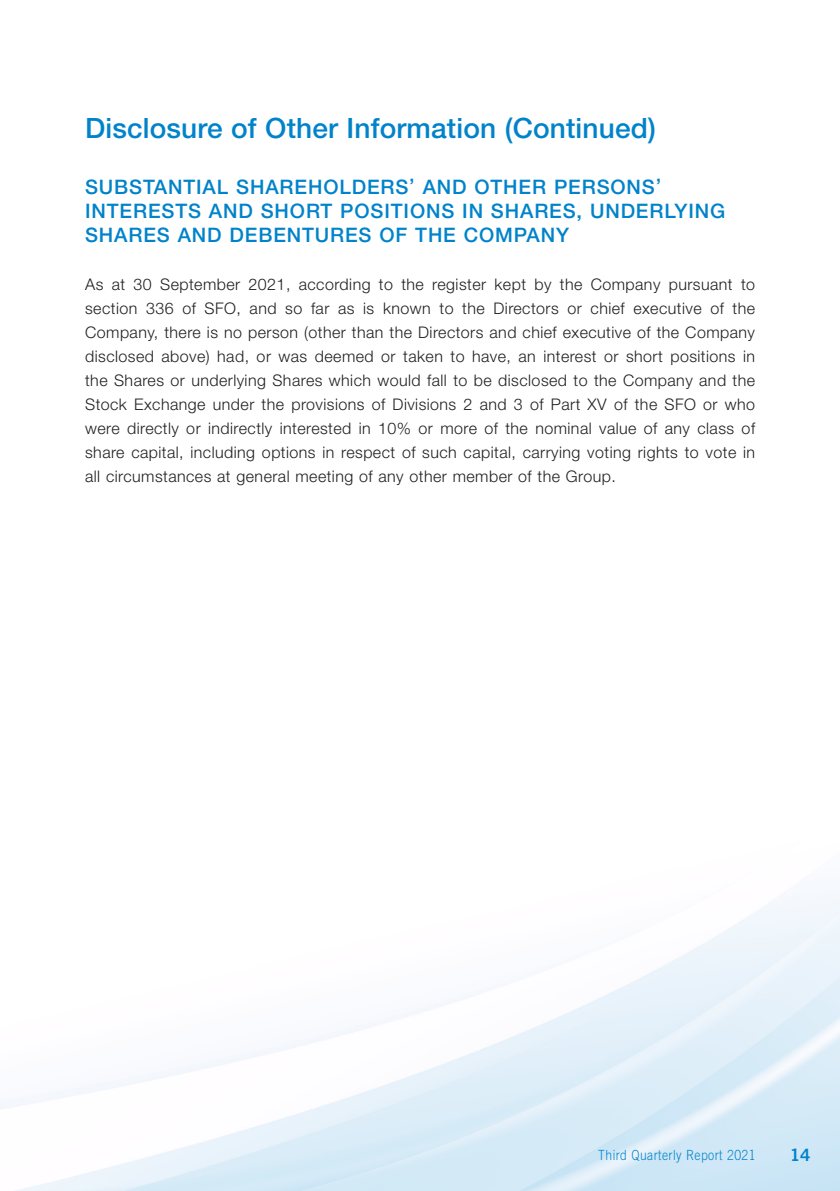
<style>
.page{position:relative;width:840px;height:1191px;background:#fff}
.page>*{position:absolute;margin:0;border:0;box-sizing:border-box;transform-origin:0 0}
.t1{font:500 28px "Helvetica Neue LT Std";letter-spacing:.005em;color:#0083ca}
.t2{font:500 20px/24px "Helvetica Neue LT Std";letter-spacing:.045em;color:#0083ca}
.t3{font:17px "Trade Gothic LT Std Bd 2";color:#0083ca}
.t4{font:300 16px/24px "Helvetica Neue LT Std";letter-spacing:.03em;color:#231f20;text-align:justify}
.t5{font:300 14px "Trade Gothic LT Std";letter-spacing:.035em;color:#0083ca;scale:.87 1}
</style>
<div class="page">
<h1 class="t1" style="left:85px;top:112px;width:572px">Disclosure of Other Information (Continued)</h1>
<p class="t2" style="left:85px;top:174px;width:641px">SUBSTANTIAL SHAREHOLDERS’ AND OTHER PERSONS’<br>INTERESTS AND SHORT POSITIONS IN SHARES, UNDERLYING<br>SHARES AND DEBENTURES OF THE COMPANY</p>
<p class="t4" style="left:85px;top:271px;width:671px">As at 30 September 2021, according to the register kept by the Company pursuant to section 336 of SFO, and so far as is known to the Directors or chief executive of the Company, there is no person (other than the Directors and chief executive of the Company disclosed above) had, or was deemed or taken to have, an interest or short positions in the Shares or underlying Shares which would fall to be disclosed to the Company and the Stock Exchange under the provisions of Divisions 2 and 3 of Part XV of the SFO or who were directly or indirectly interested in 10% or more of the nominal value of any class of share capital, including options in respect of such capital, carrying voting rights to vote in all circumstances at general meeting of any other member of the Group.</p>
<p class="t5" style="left:598px;top:1146px;width:182px">Third Quarterly Report 2021</p>
<p class="t3" style="left:789px;top:1144px;width:22px">14</p>
</div>
